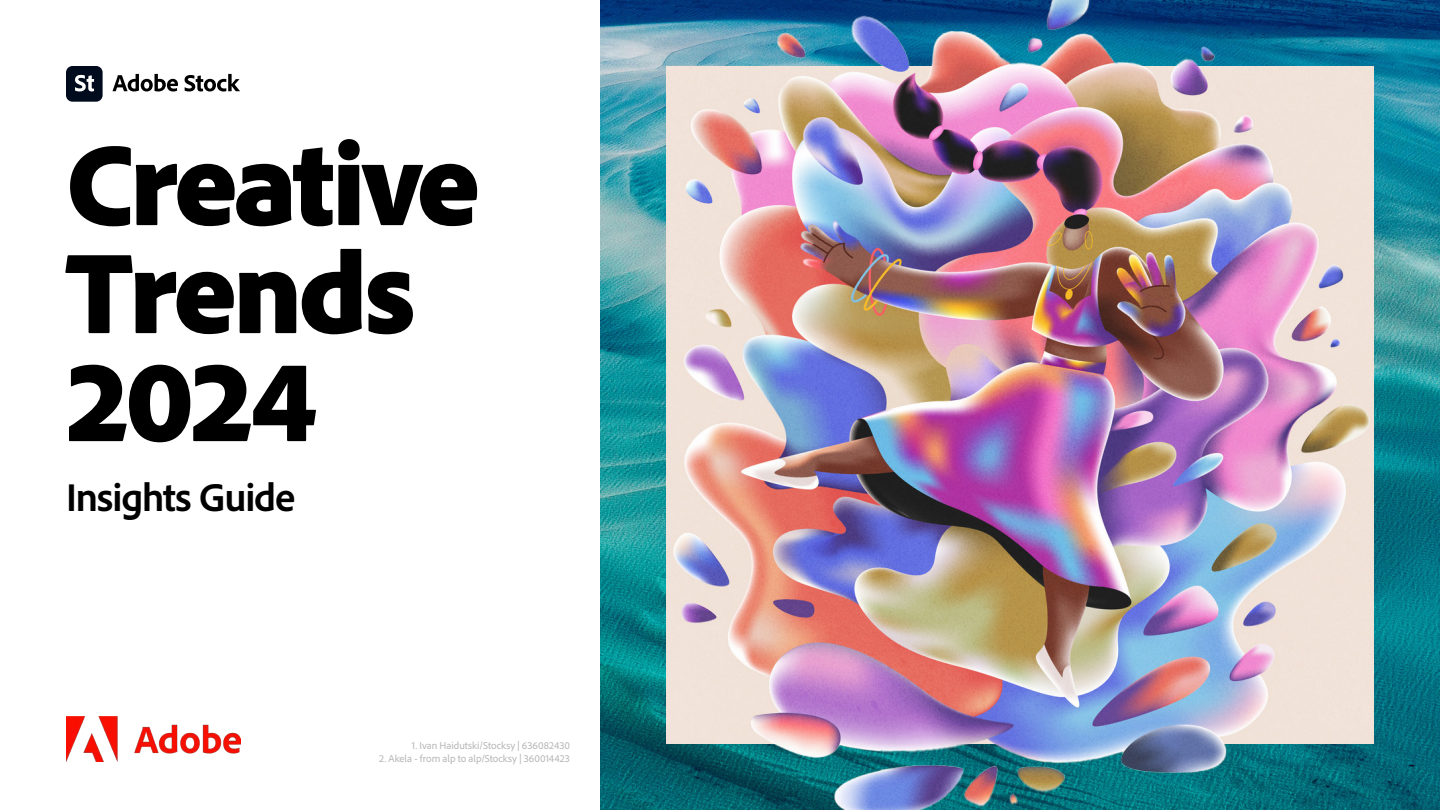
<style>
.page{position:relative;width:1440px;height:810px;background:#fff}
.page>*{position:absolute;margin:0;border:0;box-sizing:border-box;transform-origin:0 0}
.t1{font:900 120px/108px "Adobe Clean";letter-spacing:-.03em;color:#000}
.t2{font:700 40.5px "Adobe Clean";letter-spacing:-.03em;color:#000}
.t3{font:10.5px "Adobe Clean";letter-spacing:.005em;color:#b6b6b6}
</style>
<div class="page">
<img style="left:66px;top:717px;width:174px;height:45px">
<div style="left:66px;top:66px;width:37px;height:36px;background:#000b1d;border-radius:6px"></div>
<svg style="left:75px;top:75px;width:19px;height:16px"></svg>
<svg style="left:113px;top:74px;width:65px;height:17px"></svg>
<svg style="left:185px;top:74px;width:55px;height:17px"></svg>
<img style="left:600px;top:0;width:840px;height:810px">
<img style="left:666px;top:0;width:708px;height:810px">
<h1 class="t1" style="left:66px;top:126px;width:416px">Creative<br>Trends<br>2024</h1>
<h2 class="t2" style="left:66px;top:471px;width:231px">Insights Guide</h2>
<p class="t3" style="left:412px;top:738px;width:160px">1. Ivan Haidutski/Stocksy | 636082430</p>
<p class="t3" style="left:379px;top:752px;width:192px">2. Akela - from alp to alp/Stocksy | 360014423</p>
</div>
